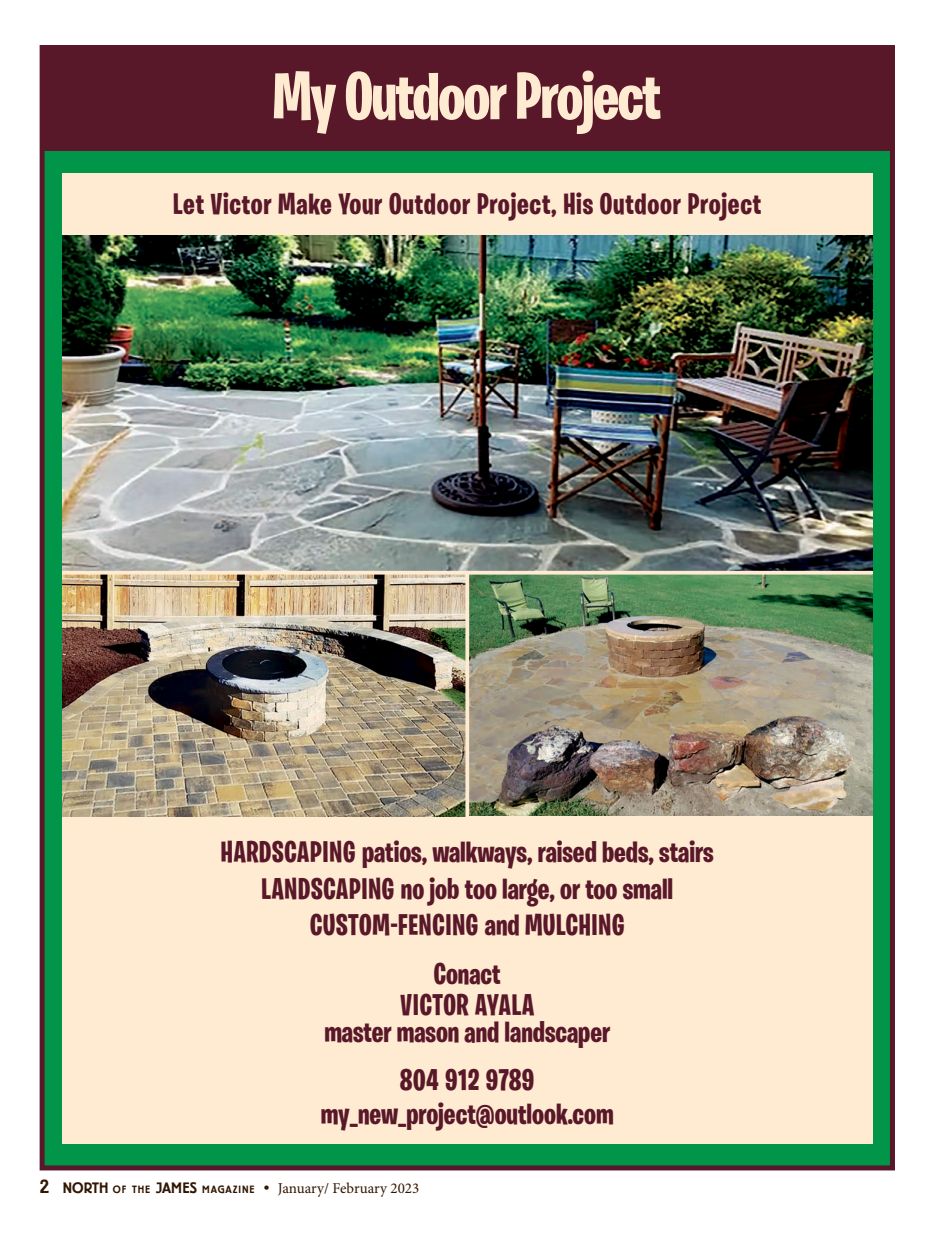
<style>
.page{position:relative;width:940px;height:1238px;background:#fff}
.page>*{position:absolute;margin:0;border:0;box-sizing:border-box;transform-origin:0 0}
.t1{font:700 67.5px "Burbank Big Condensed";letter-spacing:-.025em;color:#ffebd1}
.t2{font:700 30px/31.2px "Burbank Big Condensed";letter-spacing:.01em;color:#591829;text-align:center}
.t3{font:15px "Minion Pro";color:#311600}
.s1{font-family:"Berliner Grotesk";font-weight:500;font-size:18.75px}
.s2{font-family:"Berliner Grotesk";font-weight:500}
.s3{font-family:"Berliner Grotesk";font-weight:500;font-size:10.5px}
</style>
<div class="page">
<div style="left:40px;top:45px;width:855px;height:1125px;background:#009548;border:5px solid #591829"></div>
<div style="left:40px;top:46px;width:854px;height:105px;background:#591829"></div>
<div style="left:62px;top:173px;width:810px;height:970px;background:#ffebd1"></div>
<img style="left:62px;top:574px;width:403px;height:242px">
<img style="left:62px;top:235px;width:810px;height:336px">
<img style="left:469px;top:574px;width:403px;height:242px">
<svg style="left:465px;top:575px;width:1px;height:242px"></svg>
<p class="t1" style="left:273px;top:56px;width:390px">My Outdoor Project</p>
<p class="t2" style="left:173px;top:188px;width:589px">Let Victor Make Your Outdoor Project, His Outdoor Project</p>
<p class="t2" style="left:221px;top:835px;width:494px">HARDSCAPING patios, walkways, raised beds, stairs</p>
<p class="t2" style="left:261px;top:872px;width:413px">LANDSCAPING no job too large, or too small</p>
<p class="t2" style="left:310px;top:909px;width:315px">CUSTOM-FENCING and MULCHING</p>
<p class="t2" style="left:400px;top:957px;width:135px">Conact<br>VICTOR AYALA</p>
<p class="t2" style="left:324px;top:1016px;width:287px">master mason and landscaper</p>
<p class="t2" style="left:400px;top:1064px;width:135px">804 912 9789</p>
<p class="t2" style="left:321px;top:1097px;width:294px">my_new_project@outlook.com</p>
<p class="t3" style="left:40px;top:1178px;width:381px"><span class="s1">2</span> <span class="s2">NORTH</span> <span class="s3">OF TH E</span> <span class="s2">JAMES</span> <span class="s3">MA GAZIN E</span> <span class="s2">•</span> January/ February 2023</p>
</div>
